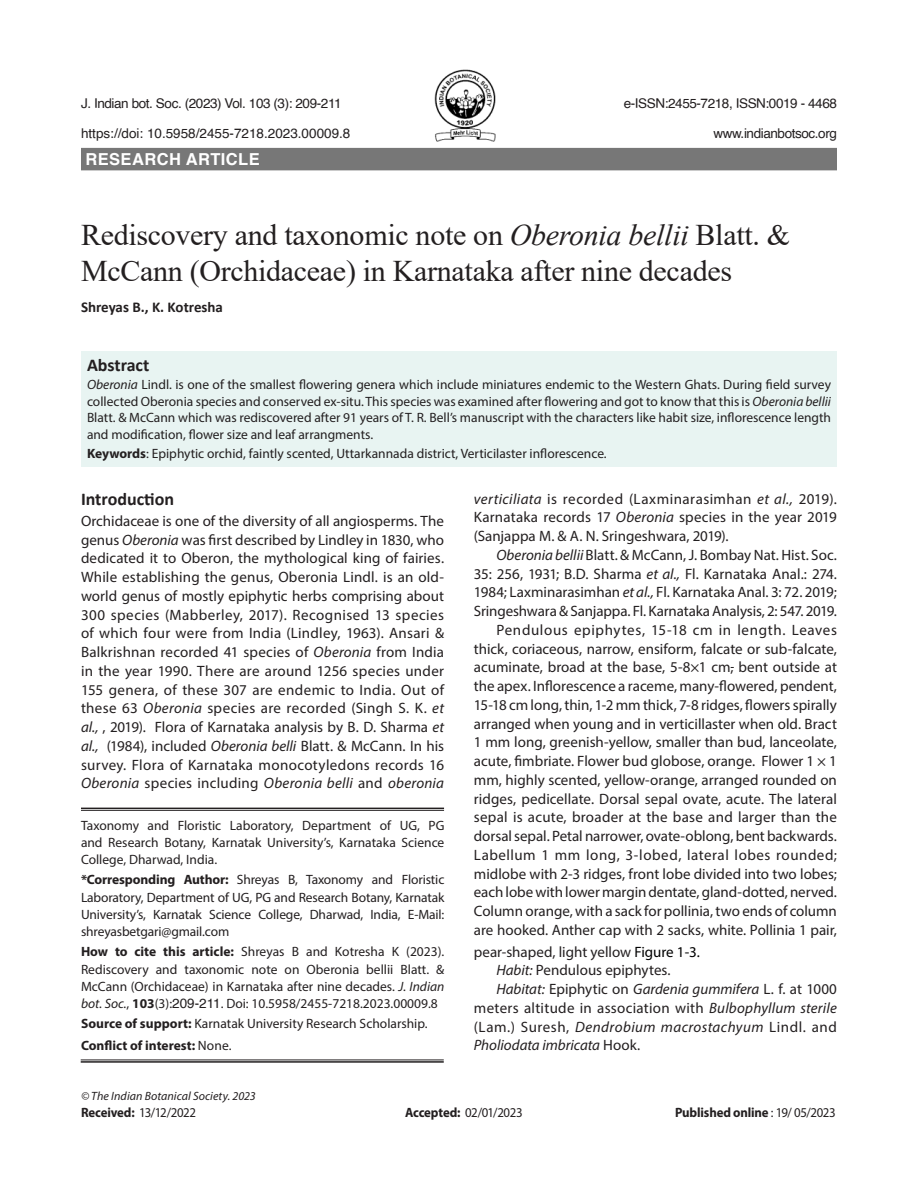
<style>
.page{position:relative;width:918px;height:1188px;background:#fff}
.page>*{position:absolute;margin:0;border:0;box-sizing:border-box;transform-origin:0 0}
.article_head{font:30px/36px "Times New Roman";letter-spacing:-.01em;color:#231f20}
.Sub-Head-1{font:700 18px "Calibri";color:#231f20}
.Subject{font:700 16.5px "Helvetica";letter-spacing:.025em;color:#fff}
.text{font:15px/18.8px "Myriad Pro";letter-spacing:-.005em;color:#231f20;text-align:justify}
.Body_flush{font:15px/18.8px "Myriad Pro";letter-spacing:.01em;color:#231f20;text-align:justify}
.text-2{font:italic 15px/18.8px "Myriad Pro";letter-spacing:.015em;color:#231f20;text-align:justify}
.author{font:700 15px "Calibri";color:#231f20}
.affiliation{font:13.5px/17.2px "Myriad Pro";color:#231f20;text-align:justify}
.Abstract{font:13.5px/16.5px "Myriad Pro";color:#231f20;text-align:justify}
.Running_Head{font:13.5px "Helvetica";letter-spacing:-.03em;color:#231f20}
.Running_Head-2{font:13.5px "Helvetica";color:#231f20}
.ref{font:13.5px "Myriad Pro";letter-spacing:-.04em;color:#231f20;scale:.95 1}
.ref-2{font:700 13.5px "Myriad Pro";letter-spacing:-.01em;color:#231f20;scale:.95 1}
.affiliation-2{font:700 13.5px "Myriad Pro";color:#231f20}
.Bottom_1st_page{font:italic 12px "Myriad Pro";letter-spacing:.005em;color:#231f20}
.s1{font-style:italic}
.s2{font-weight:700}
.s3{font-family:"Helvetica"}
.s4{font-weight:400}
.s5{color:#000}
.s6{font-style:normal}
</style>
<div class="page">
<div style="left:81px;top:351px;width:756px;height:115px;background:#e8f4f2"></div>
<div style="left:81px;top:148px;width:756px;height:22px;background:#777"></div>
<img style="left:435px;top:69px;width:60px;height:72px">
<hr style="left:81px;top:1060px;width:363px;height:1px;background:#231f20">
<hr style="left:81px;top:1061px;width:363px;height:2px;background:#231f20">
<hr style="left:81px;top:808px;width:363px;height:1px;background:#231f20">
<hr style="left:81px;top:810px;width:363px;height:1px;background:#231f20">
<p class="Running_Head" style="left:81px;top:92px;width:262px">J. Indian bot. Soc. (2023) Vol. 103 (3): 209-211</p>
<p class="Running_Head" style="left:624px;top:92px;width:215px">e-ISSN:2455-7218, ISSN:0019 - 4468</p>
<p class="Running_Head-2" style="left:81px;top:122px;width:271px">https://doi: 10.5958/2455-7218.2023.00009.8</p>
<p class="Running_Head" style="left:713px;top:122px;width:125px">www.indianbotsoc.org</p>
<p class="Subject" style="left:86px;top:146px;width:176px">RESEARCH ARTICLE</p>
<p class="article_head" style="left:81px;top:216px;width:711px">Rediscovery and taxonomic note on <span class="s1">Oberonia bellii</span> Blatt. &amp;<br>McCann (Orchidaceae) in Karnataka after nine decades</p>
<p class="author" style="left:81px;top:297px;width:144px">Shreyas B., K. Kotresha</p>
<p class="Sub-Head-1" style="left:87px;top:352px;width:64px">Abstract</p>
<p class="Abstract" style="left:87px;top:376px;width:746px"><span class="s1">Oberonia</span> Lindl. is one of the smallest flowering genera which include miniatures endemic to the Western Ghats. During field survey collected Oberonia species and conserved ex-situ. This species was examined after flowering and got to know that this is <span class="s1">Oberonia bellii </span>Blatt. &amp; McCann which was rediscovered after 91 years of T. R. Bell’s manuscript with the characters like habit size, inflorescence length and modification, flower size and leaf arrangments.</p>
<p class="Abstract" style="left:87px;top:445px;width:521px"><span class="s2">Keywords</span>: Epiphytic orchid, faintly scented, Uttarkannada district, Verticilaster inflorescence.</p>
<p class="Sub-Head-1" style="left:81px;top:486px;width:95px">Introduction</p>
<p class="Body_flush" style="left:81px;top:511px;width:365px">Orchidaceae is one of the diversity of all angiosperms. The genus <span class="s1">Oberonia</span> was first described by Lindley in 1830, who dedicated it to Oberon, the mythological king of fairies.<br>While establishing the genus, Oberonia Lindl. is an old&shy;world genus of mostly epiphytic herbs comprising about 300 species (Mabberley, 2017). Recognised 13 species of which four were from India (Lindley, 1963). Ansari &amp; Balkrishnan recorded 41 species of <span class="s1">Oberonia</span> from India in the year 1990. There are around 1256 species under 155 genera, of these 307 are endemic to India. Out of these 63 <span class="s1">Oberonia</span> species are recorded (Singh S. K. <span class="s1">et al.,</span> , 2019). Flora of Karnataka analysis by B. D. Sharma <span class="s1">et al.,</span> (1984), included <span class="s1">Oberonia belli</span> Blatt. &amp; McCann. In his survey. Flora of Karnataka monocotyledons records 16<br><span class="s1">Oberonia</span> species including <span class="s1">Oberonia belli</span> and <span class="s1">oberonia</span></p>
<p class="affiliation" style="left:81px;top:816px;width:365px">Taxonomy and Floristic Laboratory, Department of UG, PG and Research Botany, Karnatak University’s, Karnataka Science College, Dharwad, India.</p>
<p class="affiliation" style="left:81px;top:871px;width:365px"><span class="s2">*Corresponding Author:</span> Shreyas B, Taxonomy and Floristic Laboratory, Department of UG, PG and Research Botany, Karnatak University’s, Karnatak Science College, Dharwad, India, E-Mail: shreyasbetgari@gmail.com</p>
<p class="affiliation" style="left:81px;top:943px;width:365px"><span class="s2">How to cite this article:</span> Shreyas B and Kotresha K (2023).<br>Rediscovery and taxonomic note on Oberonia bellii Blatt. &amp; McCann (Orchidaceae) in Karnataka after nine decades. <span class="s1">J. Indian bot. Soc.</span>, <span class="s2">103</span>(3):<span class="s3">209-211</span>. Doi: 10.5958/2455-7218.2023.00009.8</p>
<p class="affiliation" style="left:81px;top:1015px;width:348px"><span class="s2">Source of support:</span> Karnatak University Research Scholarship.</p>
<p class="affiliation-2" style="left:81px;top:1037px;width:152px">Conflict of interest: <span class="s4">None.</span></p>
<p class="Body_flush" style="left:474px;top:489px;width:365px"><span class="s1">verticiliata</span> is recorded (Laxminarasimhan <span class="s1">et al.,</span> 2019).<br>Karnataka records 17 <span class="s1">Oberonia</span> species in the year 2019 (Sanjappa M. &amp; A. N. Sringeshwara, 2019).</p>
<p class="text" style="left:474px;top:545px;width:365px;text-indent:22px"><span class="s1">Oberonia bellii</span> Blatt. &amp; McCann, J. Bombay Nat. Hist. Soc.<br>35: 256, 1931; B.D. Sharma <span class="s1">et al.,</span> Fl. Karnataka Anal.: 274.<br>1984; Laxminarasimhan <span class="s1">et al.,</span> Fl. Karnataka Anal. 3: 72. 2019; Sringeshwara &amp; Sanjappa. Fl. Karnataka Analysis, 2: 547. 2019.</p>
<p class="text" style="left:474px;top:620px;width:365px;text-indent:22px">Pendulous epiphytes, 15-18 cm in length. Leaves thick, coriaceous, narrow, ensiform, falcate or sub-falcate, acuminate, broad at the base, 5-8×1 cm, bent outside at the apex. Inflorescence a raceme, many-flowered, pendent, 15-18 cm long, thin, 1-2 mm thick, 7-8 ridges, flowers spirally arranged when young and in verticillaster when old. Bract 1 mm long, greenish-yellow, smaller than bud, lanceolate, acute, fimbriate. Flower bud globose, orange. Flower 1 × 1 mm, highly scented, yellow-orange, arranged rounded on ridges, pedicellate. Dorsal sepal ovate, acute. The lateral sepal is acute, broader at the base and larger than the dorsal sepal. Petal narrower, ovate-oblong, bent backwards.<br>Labellum 1 mm long, 3-lobed, lateral lobes rounded; midlobe with 2-3 ridges, front lobe divided into two lobes; each lobe with lower margin dentate, gland-dotted, nerved.<br>Column orange, with a sack for pollinia, two ends of column are hooked. Anther cap with 2 sacks, white. Pollinia 1 pair,</p>
<p class="text" style="left:474px;top:942px;width:228px">pear-shaped, light yellow <span class="s5">Figure 1-3.</span></p>
<p class="text" style="left:496px;top:961px;width:176px"><span class="s1">Habit:</span> Pendulous epiphytes.</p>
<p class="text-2" style="left:474px;top:979px;width:365px;text-indent:22px">Habitat: <span class="s6">Epiphytic on</span> Gardenia gummifera <span class="s6">L. f. at 1000 meters altitude in association with</span> Bulbophyllum sterile <span class="s6">(Lam.) Suresh,</span> Dendrobium macrostachyum <span class="s6">Lindl. and </span>Pholiodata imbricata <span class="s6">Hook.</span></p>
<p class="Bottom_1st_page" style="left:81px;top:1089px;width:176px">© The Indian Botanical Society. 2023</p>
<p class="ref" style="left:81px;top:1104px;width:123px"><span class="s2">Received:</span> 13/12/2022</p>
<p class="ref" style="left:405px;top:1104px;width:125px"><span class="s2">Accepted:</span> 02/01/2023</p>
<p class="ref-2" style="left:675px;top:1103px;width:171px">Published online <span class="s4">: 19/ 05/2023</span></p>
</div>
